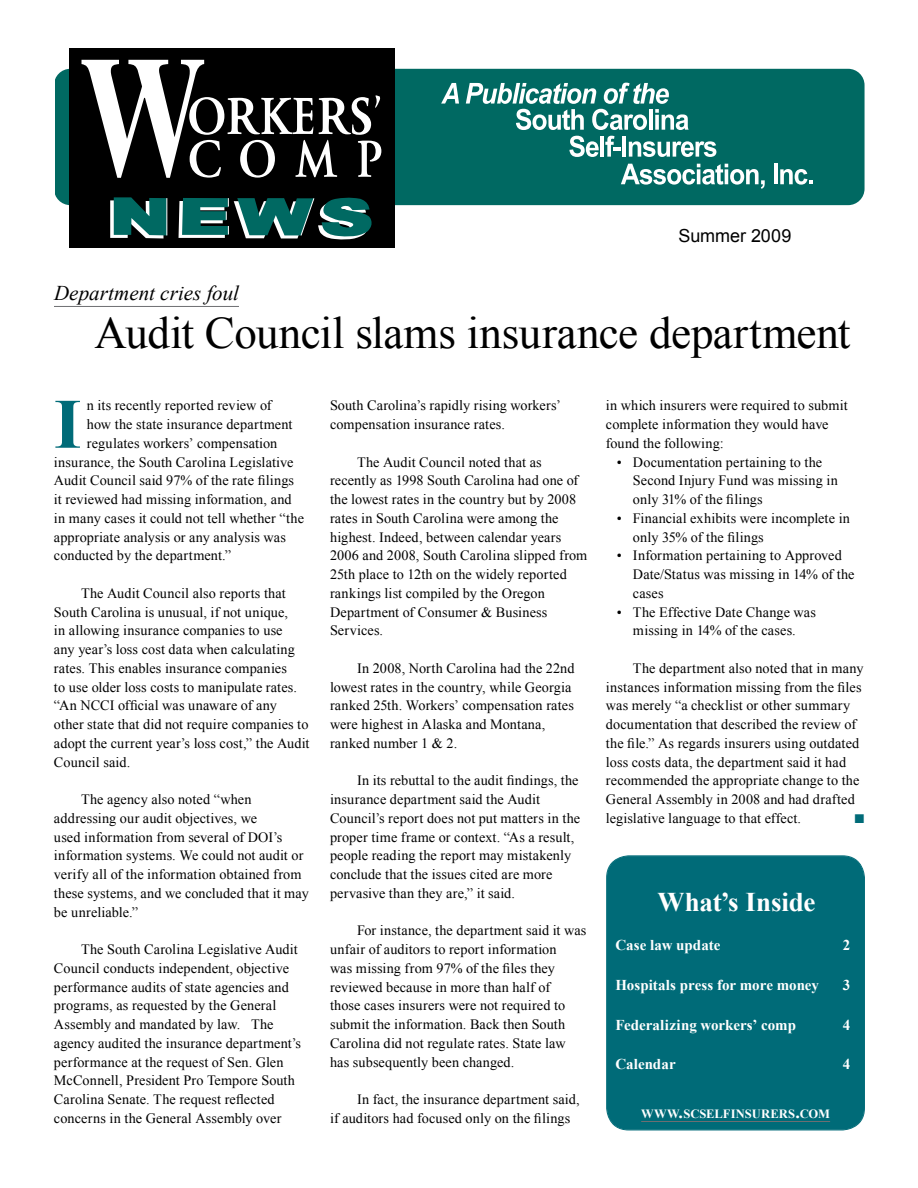
<style>
.page{position:relative;width:918px;height:1188px;background:#fff}
.page>*{position:absolute;margin:0;border:0;box-sizing:border-box;transform-origin:0 0}
.t1{font:700 70.95px "Times New Roman";color:#006b78}
.t2{font:45px "Times New Roman";letter-spacing:-.01em;color:#000}
.t3{font:700 27px "Times New Roman";letter-spacing:-.005em;color:#fff}
.t4{font:italic 21px "Times New Roman";color:#000}
.t5{font:18px "Arial";letter-spacing:-.005em;color:#000}
.t6{font:700 15px "Times New Roman";color:#fff}
.t7{font:14.25px/18.8px "Times New Roman";letter-spacing:.01em;color:#000}
.t8{font:700 12.6px "Times New Roman";color:#fff}
.s1{font-size:18px}
</style>
<div class="page">
<div style="left:56px;top:69px;width:809px;height:136px;background:#006962"></div>
<div style="left:69px;top:48px;width:325px;height:200px;background:#000"></div>
<svg style="left:82px;top:60px;width:299px;height:118px"></svg>
<svg style="left:441px;top:83px;width:18px;height:21px"></svg>
<svg style="left:466px;top:83px;width:223px;height:47px"></svg>
<svg style="left:569px;top:136px;width:30px;height:21px"></svg>
<hr style="left:601px;top:136px;width:3px;height:21px;background:#fff">
<svg style="left:605px;top:136px;width:16px;height:21px"></svg>
<hr style="left:622px;top:136px;width:4px;height:21px;background:#fff">
<svg style="left:629px;top:141px;width:87px;height:16px"></svg>
<svg style="left:621px;top:164px;width:144px;height:25px"></svg>
<hr style="left:774px;top:164px;width:4px;height:20px;background:#fff">
<svg style="left:780px;top:169px;width:33px;height:16px"></svg>
<svg style="left:110px;top:197px;width:262px;height:43px"></svg>
<hr style="left:54px;top:306px;width:185px;height:1px;background:#6d6e71">
<div style="left:607px;top:856px;width:257px;height:273px;background:#006b78;border-radius:22px"></div>
<div style="left:607px;top:857px;width:257px;height:272px;border:1px solid #006b78;border-radius:21px"></div>
<hr style="left:641px;top:1121px;width:189px;height:1px;background:#6d6e71">
<p class="t5" style="left:679px;top:223px;width:114px">Summer 2009</p>
<h3 class="t4" style="left:54px;top:278px;width:187px">Department cries foul</h3>
<h2 class="t2" style="left:95px;top:302px;width:757px">Audit Council slams insurance department</h2>
<h1 class="t1" style="left:54px;top:375px;width:29px">I</h1>
<p class="t7" style="left:87px;top:396px;width:186px">n its recently reported review of</p>
<p class="t7" style="left:87px;top:415px;width:207px">how the state insurance department</p>
<p class="t7" style="left:87px;top:433px;width:192px">regulates workers’ compensation</p>
<p class="t7" style="left:54px;top:452px;width:241px">insurance, the South Carolina Legislative</p>
<p class="t7" style="left:54px;top:471px;width:242px">Audit Council said 97% of the rate filings</p>
<p class="t7" style="left:54px;top:490px;width:239px">it reviewed had missing information, and</p>
<p class="t7" style="left:54px;top:508px;width:252px">in many cases it could not tell whether “the</p>
<p class="t7" style="left:54px;top:527px;width:233px">appropriate analysis or any analysis was</p>
<p class="t7" style="left:54px;top:546px;width:179px">conducted by the department.”</p>
<p class="t7" style="left:54px;top:583px;width:257px;text-indent:27px">The Audit Council also reports that South Carolina is unusual, if not unique,<br>in allowing insurance companies to use<br>any year’s loss cost data when calculating rates. This enables insurance companies<br>to use older loss costs to manipulate rates. “An NCCI official was unaware of any other state that did not require companies to adopt the current year’s loss cost,” the Audit Council said.</p>
<p class="t7" style="left:54px;top:790px;width:256px;text-indent:27px">The agency also noted “when addressing our audit objectives, we<br>used information from several of DOI’s information systems. We could not audit or verify all of the information obtained from these systems, and we concluded that it may be unreliable.”</p>
<p class="t7" style="left:54px;top:940px;width:249px;text-indent:27px">The South Carolina Legislative Audit Council conducts independent, objective performance audits of state agencies and programs, as requested by the General Assembly and mandated by law. The agency audited the insurance department’s performance at the request of Sen. Glen McConnell, President Pro Tempore South Carolina Senate. The request reflected concerns in the General Assembly over</p>
<p class="t7" style="left:330px;top:396px;width:232px">South Carolina’s rapidly rising workers’ compensation insurance rates.</p>
<p class="t7" style="left:330px;top:452px;width:259px;text-indent:27px">The Audit Council noted that as recently as 1998 South Carolina had one of the lowest rates in the country but by 2008 rates in South Carolina were among the highest. Indeed, between calendar years 2006 and 2008, South Carolina slipped from 25th place to 12th on the widely reported rankings list compiled by the Oregon Department of Consumer &amp; Business Services.</p>
<p class="t7" style="left:330px;top:658px;width:246px;text-indent:27px">In 2008, North Carolina had the 22nd lowest rates in the country, while Georgia ranked 25th. Workers’ compensation rates were highest in Alaska and Montana, ranked number 1 &amp; 2.</p>
<p class="t7" style="left:330px;top:771px;width:252px;text-indent:27px">In its rebuttal to the audit findings, the insurance department said the Audit Council’s report does not put matters in the proper time frame or context. “As a result, people reading the report may mistakenly conclude that the issues cited are more pervasive than they are,” it said.</p>
<p class="t7" style="left:330px;top:921px;width:258px;text-indent:27px">For instance, the department said it was unfair of auditors to report information<br>was missing from 97% of the files they reviewed because in more than half of<br>those cases insurers were not required to submit the information. Back then South Carolina did not regulate rates. State law has subsequently been changed.</p>
<p class="t7" style="left:330px;top:1090px;width:251px;text-indent:27px">In fact, the insurance department said, if auditors had focused only on the filings</p>
<p class="t7" style="left:606px;top:396px;width:243px">in which insurers were required to submit complete information they would have found the following:</p>
<p class="t7" style="left:633px;top:452px;width:206px;text-indent:-16px">• Documentation pertaining to the<br>Second Injury Fund was missing in only 31% of the filings</p>
<p class="t7" style="left:633px;top:509px;width:219px;text-indent:-16px">• Financial exhibits were incomplete in only 35% of the filings</p>
<p class="t7" style="left:633px;top:546px;width:223px;text-indent:-16px">• Information pertaining to Approved<br>Date/Status was missing in 14% of the cases</p>
<p class="t7" style="left:617px;top:602px;width:201px;text-align:center">• The Effective Date Change was missing in 14% of the cases.</p>
<p class="t7" style="left:606px;top:659px;width:259px;text-indent:27px">The department also noted that in many instances information missing from the files was merely “a checklist or other summary documentation that described the review of the file.” As regards insurers using outdated loss costs data, the department said it had recommended the appropriate change to the General Assembly in 2008 and had drafted legislative language to that effect.</p>
<h3 class="t3" style="left:658px;top:883px;width:159px">What’s Inside</h3>
<p class="t6" style="left:615px;top:935px;width:107px">Case law update</p>
<p class="t6" style="left:843px;top:935px;width:9px">2</p>
<p class="t6" style="left:615px;top:975px;width:205px">Hospitals press for more money</p>
<p class="t6" style="left:843px;top:975px;width:9px">3</p>
<p class="t6" style="left:615px;top:1014px;width:182px">Federalizing workers’ comp</p>
<p class="t6" style="left:843px;top:1014px;width:9px">4</p>
<p class="t6" style="left:615px;top:1054px;width:62px">Calendar</p>
<p class="t6" style="left:843px;top:1054px;width:9px">4</p>
<p class="t8" style="left:641px;top:1105px;width:190px">WWW<span class="s1">.</span>SCSELFINSURERS<span class="s1">.</span>COM</p>
</div>
